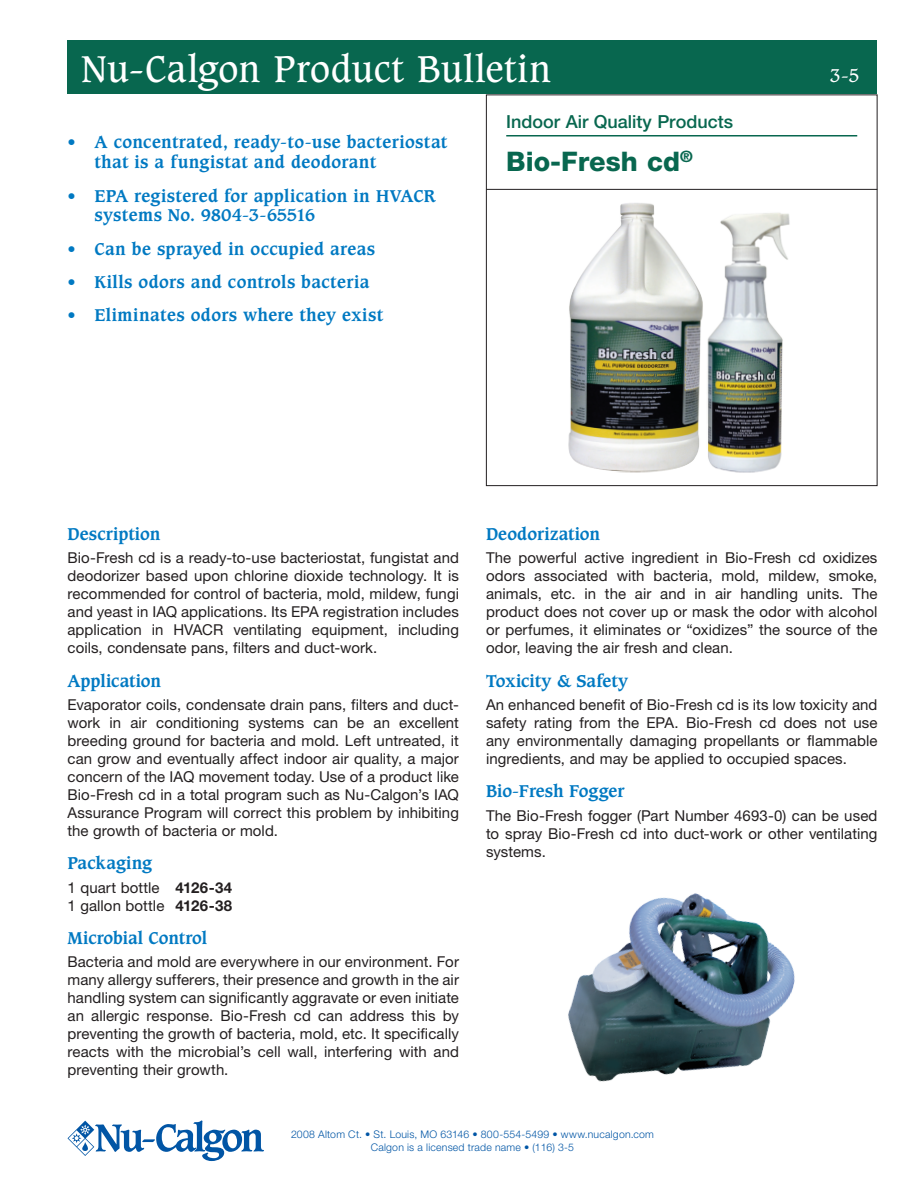
<style>
.page{position:relative;width:918px;height:1188px;background:#fff}
.page>*{position:absolute;margin:0;border:0;box-sizing:border-box;transform-origin:0 0}
.t1{font:36px "Caxton Std";letter-spacing:.015em;color:#fff}
._3__Product_Name{font:800 27px "Helvetica Neue LT Pro";color:#08674f}
.Section_Name{font:500 18px "Helvetica Neue LT Pro";color:#08674f}
.t2{font:18px "Caxton Std";color:#fff}
.Subhead{font:700 16.5px/19.8px "Caxton Std";letter-spacing:.015em;color:#0079c2}
.Paragraph_Text{font:15px/18px "Helvetica Neue LT Pro";letter-spacing:.005em;color:#231f20;text-align:justify}
._6__Text_1{font:15px "Helvetica Neue LT Pro";letter-spacing:.005em;color:#231f20}
._6a__Text_1_no___bel{font:15px "Helvetica Neue LT Pro";letter-spacing:.005em;color:#231f20}
.t3{font:300 10.5px "Helvetica Neue LT Pro";letter-spacing:.02em;color:#0155a5}
.s1{font-weight:700}
</style>
<div class="page">
<div style="left:486px;top:94px;width:392px;height:392px;border:1px solid #231f20"></div>
<img style="left:568px;top:893px;width:227px;height:189px">
<img style="left:568px;top:203px;width:135px;height:269px">
<img style="left:707px;top:212px;width:83px;height:260px">
<hr style="left:486px;top:189px;width:391px;height:1px;background:#231f20">
<div style="left:68px;top:40px;width:810px;height:54px;background:#08674f"></div>
<hr style="left:506px;top:135px;width:351px;height:1px;background:#08674f">
<svg style="left:68px;top:1120px;width:196px;height:41px"></svg>
<p class="t1" style="left:81px;top:48px;width:472px">Nu-Calgon Product Bulletin</p>
<p class="Subhead" style="left:94px;top:133px;width:354px;text-indent:-27px">• A concentrated, ready-to-use bacteriostat that is a fungistat and deodorant</p>
<p class="Subhead" style="left:94px;top:186px;width:343px;text-indent:-27px">• EPA registered for application in HVACR systems No. 9804-3-65516</p>
<p class="Subhead" style="left:68px;top:239px;width:309px">• Can be sprayed in occupied areas</p>
<p class="Subhead" style="left:68px;top:272px;width:304px">• Kills odors and controls bacteria</p>
<p class="Subhead" style="left:68px;top:306px;width:317px">• Eliminates odors where they exist</p>
<p class="Section_Name" style="left:506px;top:110px;width:228px">Indoor Air Quality Products</p>
<p class="_3__Product_Name" style="left:506px;top:145px;width:188px">Bio-Fresh cd<sup>®</sup></p>
<p class="t2" style="left:830px;top:65px;width:31px">3-5</p>
<p class="Subhead" style="left:68px;top:524px;width:94px">Description</p>
<p class="Paragraph_Text" style="left:68px;top:549px;width:393px">Bio-Fresh cd is a ready-to-use bacteriostat, fungistat and deodorizer based upon chlorine dioxide technology. It is recommended for control of bacteria, mold, mildew, fungi and yeast in IAQ applications. Its EPA registration includes application in HVACR ventilating equipment, including coils, condensate pans, filters and duct-work.</p>
<p class="Subhead" style="left:68px;top:671px;width:95px">Application</p>
<p class="Paragraph_Text" style="left:68px;top:695px;width:393px">Evaporator coils, condensate drain pans, filters and duct&shy;work in air conditioning systems can be an excellent breeding ground for bacteria and mold. Left untreated, it can grow and eventually affect indoor air quality, a major concern of the IAQ movement today. Use of a product like Bio-Fresh cd in a total program such as Nu-Calgon’s IAQ Assurance Program will correct this problem by inhibiting the growth of bacteria or mold.</p>
<p class="Subhead" style="left:68px;top:854px;width:86px">Packaging</p>
<p class="_6a__Text_1_no___bel" style="left:68px;top:878px;width:166px">1 quart bottle <span class="s1">4126-34</span></p>
<p class="_6__Text_1" style="left:68px;top:896px;width:166px">1 gallon bottle <span class="s1">4126-38</span></p>
<p class="Subhead" style="left:68px;top:928px;width:141px">Microbial Control</p>
<p class="Paragraph_Text" style="left:68px;top:953px;width:393px">Bacteria and mold are everywhere in our environment. For many allergy sufferers, their presence and growth in the air handling system can significantly aggravate or even initiate an allergic response. Bio-Fresh cd can address this by preventing the growth of bacteria, mold, etc. It specifically reacts with the microbial’s cell wall, interfering with and preventing their growth.</p>
<p class="Subhead" style="left:486px;top:524px;width:116px">Deodorization</p>
<p class="Paragraph_Text" style="left:486px;top:549px;width:393px">The powerful active ingredient in Bio-Fresh cd oxidizes odors associated with bacteria, mold, mildew, smoke, animals, etc. in the air and in air handling units. The product does not cover up or mask the odor with alcohol or perfumes, it eliminates or “oxidizes” the source of the odor, leaving the air fresh and clean.</p>
<p class="Subhead" style="left:486px;top:671px;width:144px">Toxicity &amp; Safety</p>
<p class="Paragraph_Text" style="left:486px;top:695px;width:393px">An enhanced benefit of Bio-Fresh cd is its low toxicity and safety rating from the EPA. Bio-Fresh cd does not use any environmentally damaging propellants or flammable ingredients, and may be applied to occupied spaces.</p>
<p class="Subhead" style="left:486px;top:782px;width:140px">Bio-Fresh Fogger</p>
<p class="Paragraph_Text" style="left:486px;top:806px;width:393px">The Bio-Fresh fogger (Part Number 4693-0) can be used to spray Bio-Fresh cd into duct-work or other ventilating systems.</p>
<p class="t3" style="left:291px;top:1128px;width:364px">2008 Altom Ct. • St. Louis, MO 63146 • 800-554-5499 • www.nucalgon.com</p>
<p class="t3" style="left:371px;top:1141px;width:205px">Calgon is a licensed trade name • (116) 3-5</p>
</div>
